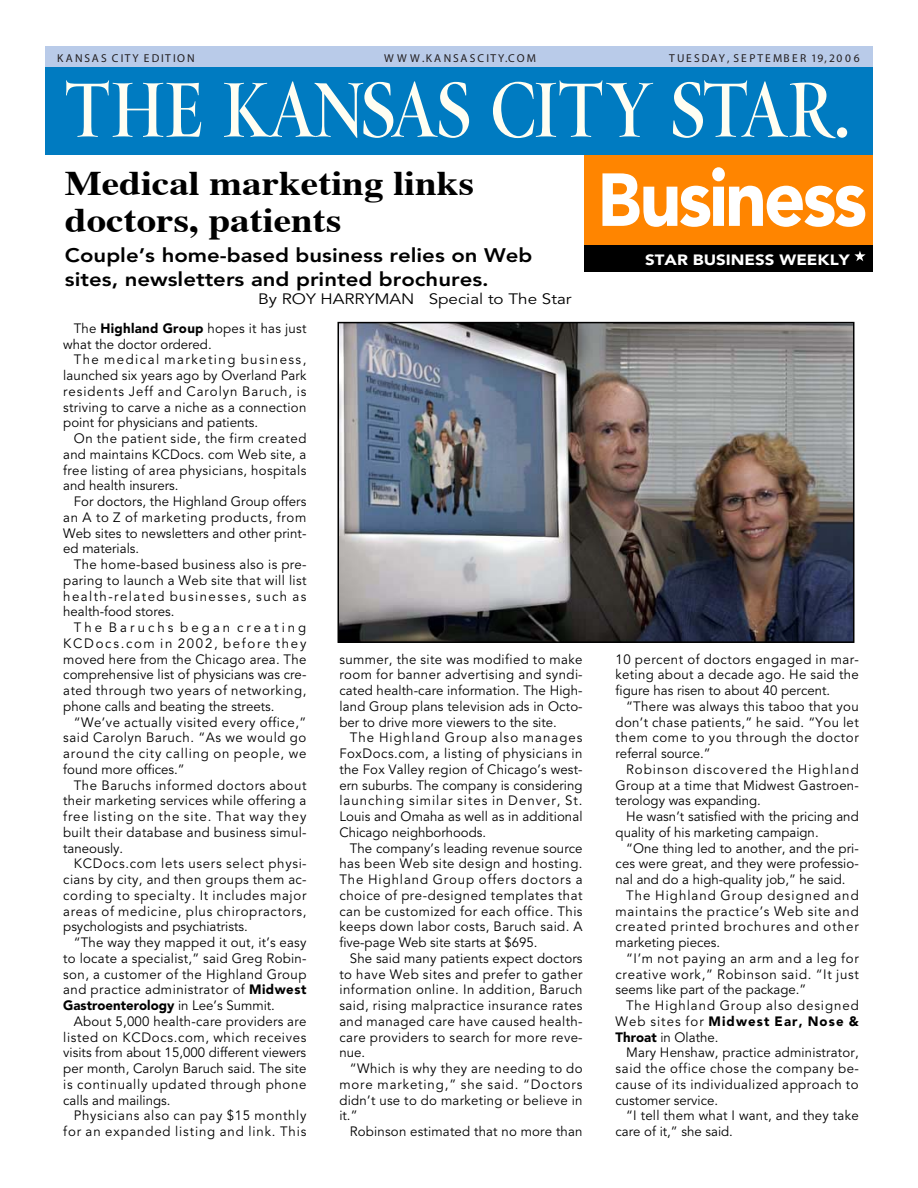
<style>
.page{position:relative;width:918px;height:1188px;background:#fff}
.page>*{position:absolute;margin:0;border:0;box-sizing:border-box;transform-origin:0 0}
.t1{font:900 80.7px "Avenir";letter-spacing:-.04em;color:#fff;scale:.9 1}
.t2{font:700 34.5px/37.5px "Times";color:#000;scale:1.13 1}
.t3{font:800 19.5px/24px "Avenir";color:#000;scale:1.13 1}
.t4{font:15px "Avenir";color:#000;scale:1.13 1}
.t5{font:900 14.85px "Avenir";color:#fff;scale:1.13 1}
.t6{font:13.5px/15.8px "Avenir";letter-spacing:.02em;color:#000;text-align:justify}
.t7{font:13.5px/15.8px "Avenir";color:#000}
.t8{font:13.5px/15.8px "Avenir";letter-spacing:.065em;color:#000;text-align:right}
.t9{font:13.5px "Avenir";letter-spacing:.05em;color:#000}
.t10{font:13.5px "Avenir";letter-spacing:.07em;color:#000}
.t11{font:13.5px "Avenir";letter-spacing:.04em;color:#000}
.t12{font:13.5px "Avenir";letter-spacing:.055em;color:#000}
.t13{font:13.5px "Avenir";letter-spacing:.045em;color:#000}
.t14{font:13.5px "Avenir";letter-spacing:.075em;color:#000}
.t15{font:900 13.5px "Avenir";letter-spacing:.085em;color:#000}
.t16{font:11.55px "Myriad";letter-spacing:.18em;color:#231f20}
.s1{font-weight:900}
.s2{font-size:74.1px}
.s3{font-weight:400}
</style>
<div class="page">
<div style="left:46px;top:46px;width:827px;height:21px;background:#b9cbe9"></div>
<div style="left:46px;top:68px;width:827px;height:87px;background:#007bc1"></div>
<svg style="left:66px;top:80px;width:135px;height:57px"></svg>
<svg style="left:224px;top:81px;width:245px;height:57px"></svg>
<svg style="left:493px;top:80px;width:160px;height:58px"></svg>
<svg style="left:673px;top:80px;width:163px;height:58px"></svg>
<div style="left:837px;top:127px;width:10px;height:11px;background:#fffef2;border-radius:50%"></div>
<div style="left:585px;top:155px;width:288px;height:91px;background:#ff8500"></div>
<div style="left:585px;top:246px;width:288px;height:26px;background:#000"></div>
<svg style="left:854px;top:251px;width:12px;height:10px"></svg>
<img style="left:341px;top:325px;width:510px;height:315px">
<div style="left:338px;top:322px;width:516px;height:321px;border:2px solid #000"></div>
<p class="t16" style="left:57px;top:53px;width:139px">KANSAS CITY EDITION</p>
<p class="t16" style="left:384px;top:53px;width:154px">WWW.KANSASCITY.COM</p>
<p class="t16" style="left:669px;top:53px;width:192px">TUESDAY, SEPTEMBER 19,2006</p>
<h2 class="t2" style="left:65px;top:161px;width:363px">Medical marketing links doctors, patients</h2>
<h3 class="t3" style="left:65px;top:244px;width:415px">Couple’s home-based business relies on Web sites, newsletters and printed brochures.</h3>
<p class="t4" style="left:258px;top:291px;width:279px">By ROY HARRYMAN Special to The Star</p>
<p class="t7" style="left:63px;top:321px;width:245px;text-indent:11px">The <span class="s1">Highland Group</span> hopes it has just what the doctor ordered.</p>
<p class="t6" style="left:63px;top:352px;width:245px;text-indent:10px">The medical marketing business, launched six years ago by Overland Park residents Jeff and Carolyn Baruch, is striving to carve a niche as a connection point for physicians and patients.</p>
<p class="t6" style="left:63px;top:431px;width:245px;text-indent:10px">On the patient side, the firm created and maintains KCDocs. com Web site, a free listing of area physicians, hospitals and health insurers.</p>
<p class="t6" style="left:63px;top:494px;width:245px;text-indent:11px">For doctors, the Highland Group offers an A to Z of marketing products, from Web sites to newsletters and other print&shy;ed materials.</p>
<p class="t6" style="left:63px;top:557px;width:245px;text-indent:10px">The home-based business also is pre&shy;paring to launch a Web site that will list health-related businesses, such as health-food stores.</p>
<p class="t6" style="left:63px;top:620px;width:245px;text-indent:11px">The Baruchs began creating KCDocs.com in 2002, before they moved here from the Chicago area. The comprehensive list of physicians was cre&shy;ated through two years of networking, phone calls and beating the streets.</p>
<p class="t6" style="left:63px;top:714px;width:245px;text-indent:11px">“We’ve actually visited every office,” said Carolyn Baruch. “As we would go around the city calling on people, we found more offices.”</p>
<p class="t6" style="left:63px;top:777px;width:245px;text-indent:11px">The Baruchs informed doctors about their marketing services while offering a free listing on the site. That way they built their database and business simul&shy;taneously.</p>
<p class="t6" style="left:63px;top:856px;width:245px;text-indent:10px">KCDocs.com lets users select physi&shy;cians by city, and then groups them ac&shy;cording to specialty. It includes major areas of medicine, plus chiropractors, psychologists and psychiatrists.</p>
<p class="t6" style="left:63px;top:935px;width:245px;text-indent:10px">“The way they mapped it out, it’s easy to locate a specialist,” said Greg Robin&shy;son, a customer of the Highland Group and practice administrator of <span class="s1">Midwest Gastroenterology</span> in Lee’s Summit.</p>
<p class="t6" style="left:63px;top:1014px;width:245px;text-indent:10px">About 5,000 health-care providers are listed on KCDocs.com, which receives visits from about 15,000 different viewers per month, Carolyn Baruch said. The site is continually updated through phone calls and mailings.</p>
<p class="t8" style="left:63px;top:1108px;width:245px">Physicians also can pay $15 monthly for an expanded listing and link. This</p>
<p class="t6" style="left:339px;top:651px;width:245px">summer, the site was modified to make room for banner advertising and syndi&shy;cated health-care information. The High&shy;land Group plans television ads in Octo&shy;ber to drive more viewers to the site.</p>
<p class="t6" style="left:339px;top:730px;width:245px;text-indent:11px">The Highland Group also manages FoxDocs.com, a listing of physicians in the Fox Valley region of Chicago’s west&shy;ern suburbs. The company is considering launching similar sites in Denver, St.<br>Louis and Omaha as well as in additional Chicago neighborhoods.</p>
<p class="t6" style="left:339px;top:840px;width:245px;text-indent:11px">The company’s leading revenue source has been Web site design and hosting.<br>The Highland Group offers doctors a choice of pre-designed templates that can be customized for each office. This keeps down labor costs, Baruch said. A five-page Web site starts at $695.</p>
<p class="t6" style="left:339px;top:951px;width:245px;text-indent:11px">She said many patients expect doctors to have Web sites and prefer to gather information online. In addition, Baruch said, rising malpractice insurance rates and managed care have caused health&shy;care providers to search for more reve&shy;nue.</p>
<p class="t6" style="left:339px;top:1061px;width:245px;text-indent:11px">“Which is why they are needing to do more marketing,” she said. “Doctors didn’t use to do marketing or believe in it.”</p>
<p class="t6" style="left:350px;top:1124px;width:234px">Robinson estimated that no more than</p>
<h1 class="t1" style="left:598px;top:149px;width:301px"><span class="s2">B</span>usiness</h1>
<p class="t5" style="left:645px;top:251px;width:182px">STAR BUSINESS WEEKLY</p>
<p class="t6" style="left:616px;top:651px;width:245px">10 percent of doctors engaged in mar&shy;keting about a decade ago. He said the figure has risen to about 40 percent.</p>
<p class="t6" style="left:616px;top:699px;width:245px;text-indent:11px">“There was always this taboo that you don’t chase patients,” he said. “You let them come to you through the doctor referral source.”</p>
<p class="t6" style="left:616px;top:762px;width:245px;text-indent:10px">Robinson discovered the Highland Group at a time that Midwest Gastroen&shy;terology was expanding.</p>
<p class="t6" style="left:616px;top:809px;width:245px;text-indent:11px">He wasn’t satisfied with the pricing and quality of his marketing campaign.</p>
<p class="t6" style="left:626px;top:840px;width:234px">“One thing led to another, and the pri-</p>
<p class="t6" style="left:616px;top:856px;width:245px">ces were great, and they were professio-</p>
<p class="t7" style="left:616px;top:872px;width:231px">nal and do a high-quality job,” he said.</p>
<p class="t14" style="left:626px;top:887px;width:234px">The Highland Group designed and</p>
<p class="t12" style="left:616px;top:903px;width:245px">maintains the practice’s Web site and</p>
<p class="t10" style="left:616px;top:919px;width:245px">created printed brochures and other</p>
<p class="t7" style="left:616px;top:935px;width:106px">marketing pieces.</p>
<p class="t9" style="left:626px;top:950px;width:234px">“I’m not paying an arm and a leg for</p>
<p class="t9" style="left:616px;top:966px;width:245px">creative work,” Robinson said. “It just</p>
<p class="t7" style="left:616px;top:982px;width:192px">seems like part of the package.”</p>
<p class="t10" style="left:626px;top:998px;width:234px">The Highland Group also designed</p>
<p class="t15" style="left:616px;top:1013px;width:245px"><span class="s3">Web sites for</span> Midwest Ear, Nose &amp;</p>
<p class="t7" style="left:616px;top:1029px;width:104px"><span class="s1">Throat</span> in Olathe.</p>
<p class="t6" style="left:626px;top:1045px;width:234px">Mary Henshaw, practice administrator,</p>
<p class="t13" style="left:616px;top:1061px;width:245px">said the office chose the company be-</p>
<p class="t11" style="left:616px;top:1076px;width:245px">cause of its individualized approach to</p>
<p class="t7" style="left:616px;top:1092px;width:104px">customer service.</p>
<p class="t6" style="left:626px;top:1108px;width:234px">“I tell them what I want, and they take</p>
<p class="t7" style="left:616px;top:1124px;width:119px">care of it,” she said.</p>
</div>
